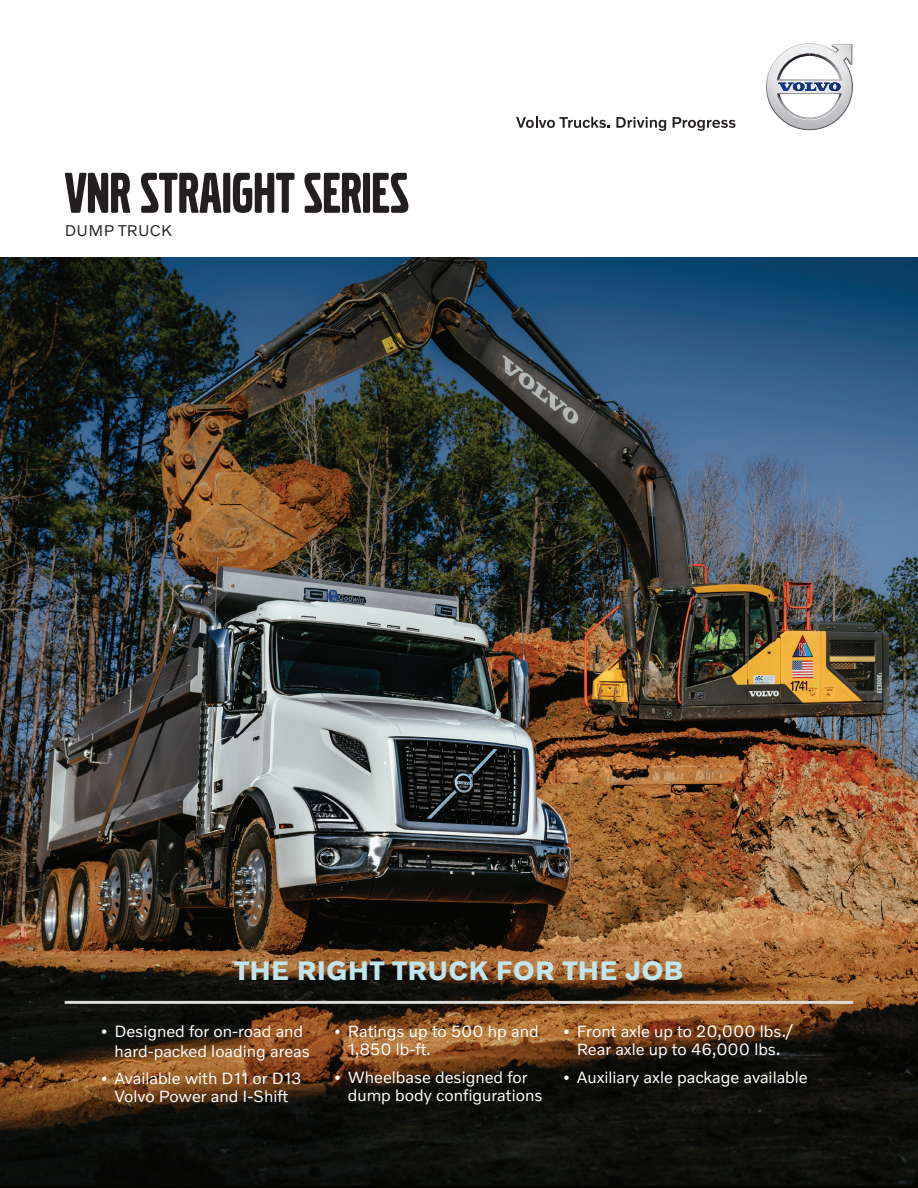
<style>
.page{position:relative;width:918px;height:1188px;background:#fff}
.page>*{position:absolute;margin:0;border:0;box-sizing:border-box;transform-origin:0 0}
.t1{font:60px "Volvo Broad Pro";color:#231f20}
.t2{font:700 27px "Volvo Novum";letter-spacing:.03em;color:#c0e5ec}
.t3{font:16.5px/18px "Volvo Novum";color:#fff}
.t4{font:15.75px "Volvo Novum";letter-spacing:.02em;color:#231f20}
</style>
<div class="page">
<svg style="left:766px;top:43px;width:87px;height:87px"></svg>
<svg style="left:516px;top:117px;width:94px;height:11px"></svg>
<svg style="left:616px;top:117px;width:50px;height:14px"></svg>
<svg style="left:673px;top:117px;width:63px;height:14px"></svg>
<img style="left:0;top:257px;width:918px;height:931px">
<hr style="left:65px;top:1001px;width:788px;height:3px;background:#dcdcd7">
<h1 class="t1" style="left:65px;top:165px;width:345px">VNR STRAIGHT SERIES</h1>
<p class="t4" style="left:65px;top:220px;width:109px">DUMP TRUCK</p>
<h2 class="t2" style="left:234px;top:954px;width:451px">THE RIGHT TRUCK FOR THE JOB</h2>
<p class="t3" style="left:114px;top:1021px;width:197px;line-height:19.8px;text-indent:-13px">• Designed for on-road and hard-packed loading areas</p>
<p class="t3" style="left:101px;top:1069px;width:202px;text-align:center">• Available with D11 or D13<br>Volvo Power and I-Shift</p>
<p class="t3" style="left:348px;top:1022px;width:192px;text-indent:-13px">• Ratings up to 500 hp and<br>1,850 lb-ft.</p>
<p class="t3" style="left:348px;top:1067px;width:196px;text-indent:-14px">• Wheelbase designed for dump body configurations</p>
<p class="t3" style="left:563px;top:1022px;width:231px;text-align:center">• Front axle up to 20,000 lbs./<br>Rear axle up to 46,000 lbs.</p>
<p class="t3" style="left:563px;top:1067px;width:246px">• Auxiliary axle package available</p>
</div>
